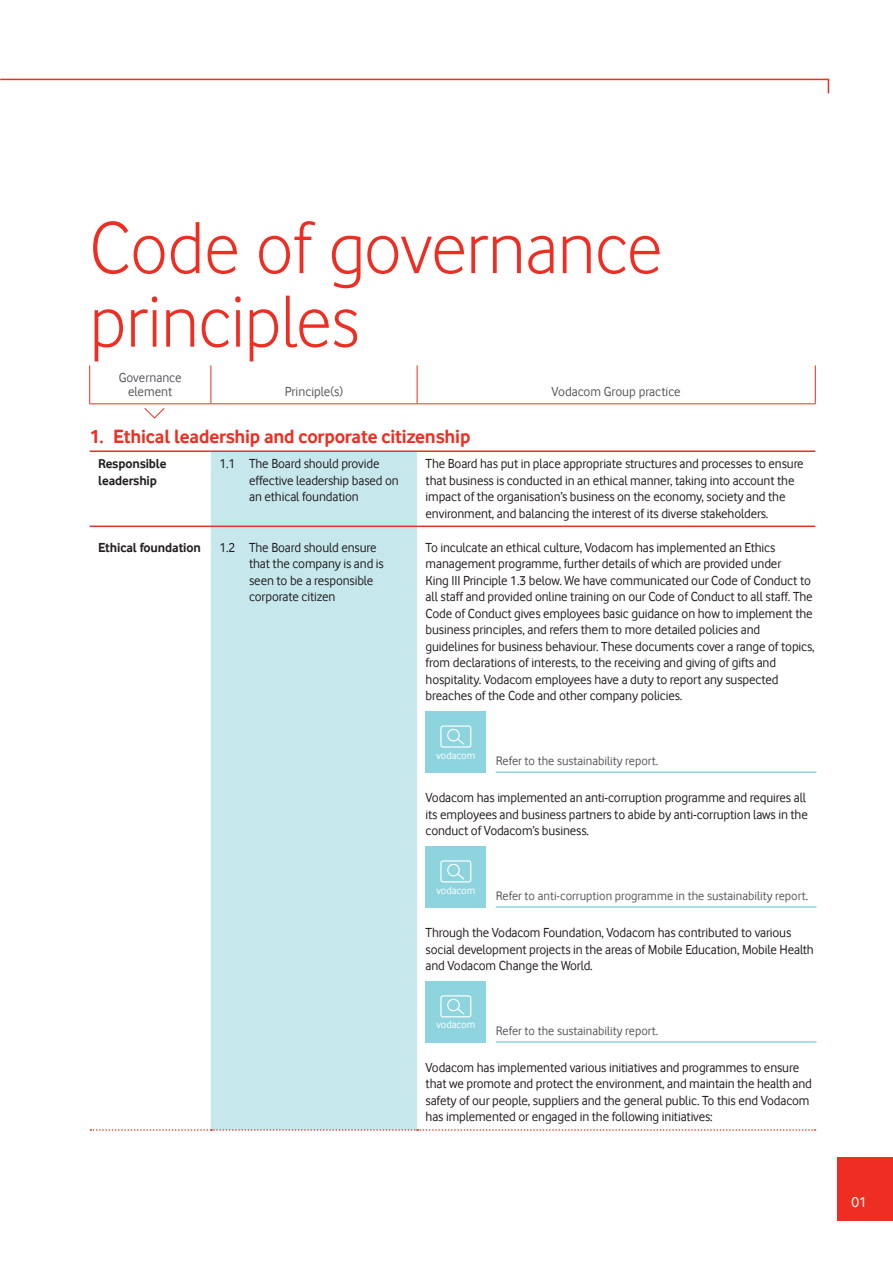
<style>
.page{position:relative;width:893px;height:1263px;background:#fff}
.page>*{position:absolute;margin:0;border:0;box-sizing:border-box;transform-origin:0 0}
.t1{font:76.5px/73.5px "Vodafone Lt";letter-spacing:-.01em;color:#ee2e22}
.t2{font:700 19.8px "Vodafone Rg";letter-spacing:-.01em;color:#ee2e22}
.t3{font:15px "Vodafone Rg";color:#fff}
.t4{font:13.5px/16.5px "Vodafone Rg";letter-spacing:-.01em;color:#231f20}
.t5{font:13.5px/13.5px "Vodafone Rg";color:#57585a;text-align:center}
.t6{font:700 13.5px/16.5px "Vodafone Rg";letter-spacing:-.01em;color:#231f20}
.t7{font:12.75px "Vodafone Rg";color:#57585a}
.t8{font:10.8px "Vodafone Rg";color:#fff}
</style>
<div class="page">
<div style="left:211px;top:452px;width:206px;height:83px;background:#c6e8ed"></div>
<div style="left:211px;top:535px;width:206px;height:594px;background:#c6e8ed"></div>
<hr style="left:89px;top:365px;width:1px;height:38px;background:#ee2e22">
<hr style="left:210px;top:365px;width:1px;height:38px;background:#ee2e22">
<hr style="left:417px;top:365px;width:1px;height:38px;background:#ee2e22">
<hr style="left:815px;top:365px;width:1px;height:38px;background:#ee2e22">
<hr style="left:89px;top:403px;width:122px;height:1px;background:#ee2e22">
<hr style="left:211px;top:403px;width:206px;height:1px;background:#ee2e22">
<hr style="left:417px;top:403px;width:399px;height:1px;background:#ee2e22">
<hr style="left:90px;top:525px;width:121px;height:2px;background:#ee2e22">
<hr style="left:211px;top:525px;width:206px;height:2px;background:#ee2e22">
<hr style="left:417px;top:525px;width:398px;height:2px;background:#ee2e22">
<svg style="left:90px;top:1129px;width:726px;height:2px"></svg>
<hr style="left:90px;top:450px;width:121px;height:2px;background:#ee2e22">
<hr style="left:211px;top:450px;width:206px;height:2px;background:#ee2e22">
<hr style="left:417px;top:450px;width:398px;height:2px;background:#ee2e22">
<svg style="left:144px;top:408px;width:21px;height:11px"></svg>
<hr style="left:496px;top:771px;width:320px;height:2px;background:#8dd4de">
<div style="left:426px;top:711px;width:60px;height:62px;background:#8dd4de"></div>
<div style="left:440px;top:725px;width:31px;height:23px;border:1px solid #fff;border-radius:2px"></div>
<div style="left:447px;top:729px;width:13px;height:12px;border:1px solid #fff;border-radius:50%"></div>
<svg style="left:456px;top:737px;width:9px;height:8px"></svg>
<hr style="left:496px;top:906px;width:320px;height:2px;background:#8dd4de">
<div style="left:426px;top:846px;width:60px;height:61px;background:#8dd4de"></div>
<div style="left:440px;top:860px;width:31px;height:22px;border:1px solid #fff;border-radius:2px"></div>
<div style="left:447px;top:864px;width:13px;height:12px;border:1px solid #fff;border-radius:50%"></div>
<svg style="left:456px;top:872px;width:10px;height:9px"></svg>
<hr style="left:496px;top:1041px;width:320px;height:2px;background:#8dd4de">
<div style="left:426px;top:981px;width:60px;height:61px;background:#8dd4de"></div>
<div style="left:440px;top:995px;width:31px;height:22px;border:1px solid #fff;border-radius:2px"></div>
<div style="left:447px;top:999px;width:13px;height:12px;border:1px solid #fff;border-radius:50%"></div>
<svg style="left:456px;top:1007px;width:10px;height:9px"></svg>
<div style="left:838px;top:1157px;width:55px;height:63px;background:#ee2e22"></div>
<svg style="left:0;top:78px;width:830px;height:16px"></svg>
<h1 class="t1" style="left:89px;top:210px;width:575px">Code of governance principles</h1>
<p class="t5" style="left:119px;top:371px;width:64px">Governance element</p>
<p class="t5" style="left:285px;top:385px;width:60px">Principle(s)</p>
<p class="t5" style="left:552px;top:385px;width:131px">Vodacom Group practice</p>
<h2 class="t2" style="left:90px;top:425px;width:382px">1. Ethical leadership and corporate citizenship</h2>
<p class="t6" style="left:98px;top:455px;width:70px">Responsible leadership</p>
<p class="t4" style="left:249px;top:455px;width:151px;text-indent:-30px">1.1 The Board should provide effective leadership based on an ethical foundation</p>
<p class="t4" style="left:426px;top:455px;width:380px">The Board has put in place appropriate structures and processes to ensure that business is conducted in an ethical manner, taking into account the impact of the organisation’s business on the economy, society and the environment, and balancing the interest of its diverse stakeholders.</p>
<p class="t6" style="left:98px;top:539px;width:104px">Ethical foundation</p>
<p class="t4" style="left:249px;top:539px;width:136px;text-indent:-30px">1.2 The Board should ensure that the company is and is seen to be a responsible corporate citizen</p>
<p class="t4" style="left:426px;top:539px;width:391px">To inculcate an ethical culture, Vodacom has implemented an Ethics management programme, further details of which are provided under<br>King III Principle 1.3 below. We have communicated our Code of Conduct to all staff and provided online training on our Code of Conduct to all staff. The Code of Conduct gives employees basic guidance on how to implement the business principles, and refers them to more detailed policies and guidelines for business behaviour. These documents cover a range of topics, from declarations of interests, to the receiving and giving of gifts and hospitality. Vodacom employees have a duty to report any suspected breaches of the Code and other company policies.</p>
<p class="t8" style="left:436px;top:749px;width:40px">vodacom</p>
<p class="t4" style="left:426px;top:789px;width:384px">Vodacom has implemented an anti-corruption programme and requires all its employees and business partners to abide by anti-corruption laws in the conduct of Vodacom’s business.</p>
<p class="t7" style="left:496px;top:753px;width:164px">Refer to the sustainability report.</p>
<p class="t8" style="left:436px;top:884px;width:40px">vodacom</p>
<p class="t4" style="left:426px;top:924px;width:390px">Through the Vodacom Foundation, Vodacom has contributed to various social development projects in the areas of Mobile Education, Mobile Health and Vodacom Change the World.</p>
<p class="t7" style="left:496px;top:888px;width:314px">Refer to anti-corruption programme in the sustainability report.</p>
<p class="t8" style="left:436px;top:1019px;width:40px">vodacom</p>
<p class="t4" style="left:426px;top:1059px;width:388px">Vodacom has implemented various initiatives and programmes to ensure that we promote and protect the environment, and maintain the health and safety of our people, suppliers and the general public. To this end Vodacom has implemented or engaged in the following initiatives:</p>
<p class="t7" style="left:496px;top:1023px;width:164px">Refer to the sustainability report.</p>
<p class="t3" style="left:851px;top:1194px;width:17px">01</p>
</div>
